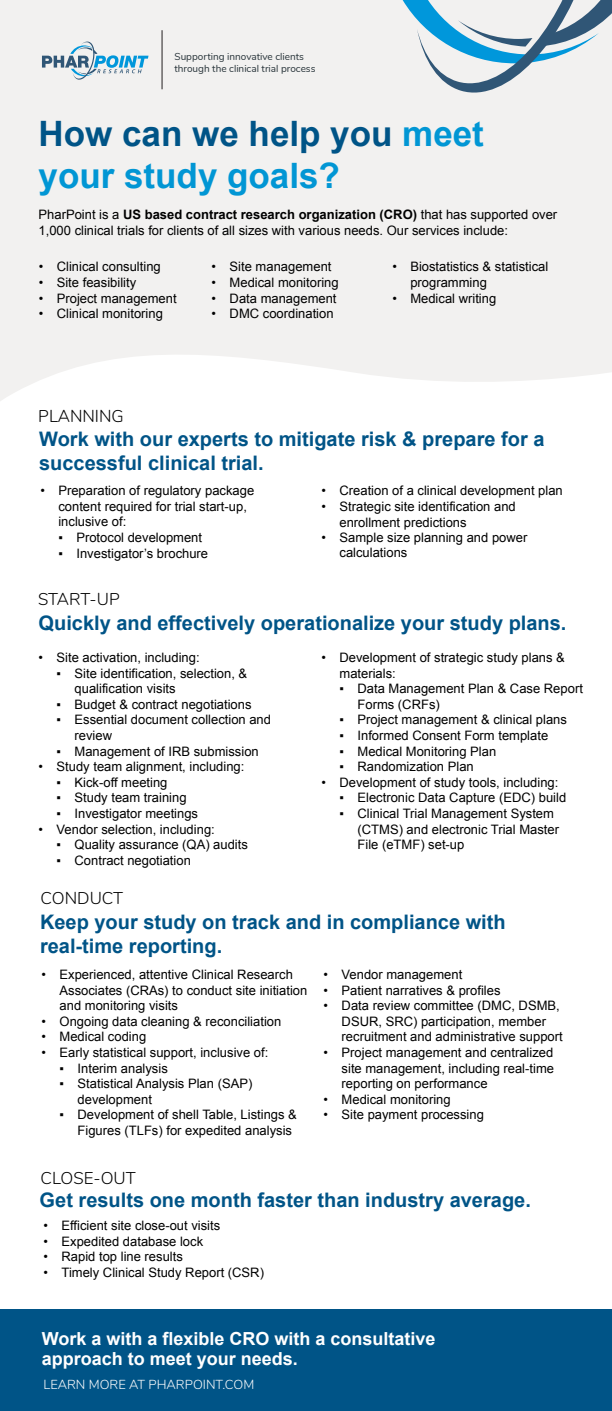
<style>
.page{position:relative;width:612px;height:1411px;background:#fff}
.page>*{position:absolute;margin:0;border:0;box-sizing:border-box;transform-origin:0 0}
.t1{font:700 35px/42px "Arial";color:#0196d4}
.t2{font:700 20px/24px "Arial";color:#005487}
.t3{font:700 18px/20px "Arial";color:#fff}
.t4{font:300 17px "Nunito";color:#000}
.t5{font:13px/15.6px "Arial";color:#000}
.t6{font:300 13px "Nunito";color:#fff}
.t7{font:10px/12px "Nunito";color:#263238}
.s1{color:#005487}
.s2{font-weight:700}
</style>
<div class="page">
<svg style="left:0;top:0;width:612px;height:401px;fill:#f2f1f0"></svg>
<svg style="left:42px;top:41px;width:107px;height:40px"></svg>
<hr style="left:162px;top:30px;width:1px;height:59px;background:#231f20">
<svg style="left:403px;top:0;width:209px;height:93px"></svg>
<div style="left:0;top:1309px;width:612px;height:102px;background:#005487"></div>
<p class="t7" style="left:175px;top:50px;width:143px">Supporting innovative clients through the clinical trial process</p>
<h1 class="t1" style="left:39px;top:114px;width:447px"><span class="s1">How can we help you</span> meet your study goals?</h1>
<p class="t5" style="left:39px;top:207px;width:520px">PharPoint is a <span class="s2">US based contract research organization (CRO)</span> that has supported over<br>1,000 clinical trials for clients of all sizes with various needs. Our services include:</p>
<p class="t5" style="left:39px;top:259px;width:124px">• Clinical consulting</p>
<p class="t5" style="left:39px;top:275px;width:99px">• Site feasibility</p>
<p class="t5" style="left:39px;top:290px;width:139px">• Project management</p>
<p class="t5" style="left:39px;top:306px;width:126px">• Clinical monitoring</p>
<p class="t5" style="left:212px;top:259px;width:121px">• Site management</p>
<p class="t5" style="left:212px;top:275px;width:129px">• Medical monitoring</p>
<p class="t5" style="left:212px;top:290px;width:126px">• Data management</p>
<p class="t5" style="left:212px;top:306px;width:124px">• DMC coordination</p>
<p class="t5" style="left:410px;top:259px;width:139px;text-indent:-18px">• Biostatistics &amp; statistical programming</p>
<p class="t5" style="left:392px;top:290px;width:105px">• Medical writing</p>
<h3 class="t4" style="left:38px;top:404px;width:87px">PLANNING</h3>
<h2 class="t2" style="left:39px;top:428px;width:507px">Work with our experts to mitigate risk &amp; prepare for a successful clinical trial.</h2>
<p class="t5" style="left:58px;top:483px;width:197px;text-indent:-18px">• Preparation of regulatory package content required for trial start-up, inclusive of:</p>
<p class="t5" style="left:58px;top:530px;width:145px">▪ Protocol development</p>
<p class="t5" style="left:58px;top:545px;width:151px">▪ Investigator’s brochure</p>
<h3 class="t4" style="left:38px;top:587px;width:83px">START-UP</h3>
<p class="t5" style="left:322px;top:483px;width:243px">• Creation of a clinical development plan</p>
<p class="t5" style="left:340px;top:499px;width:178px;text-indent:-18px">• Strategic site identification and enrollment predictions</p>
<p class="t5" style="left:340px;top:530px;width:189px;line-height:15px;text-indent:-18px">• Sample size planning and power calculations</p>
<h2 class="t2" style="left:39px;top:612px;width:529px">Quickly and effectively operationalize your study plans.</h2>
<p class="t5" style="left:39px;top:650px;width:163px">• Site activation, including:</p>
<p class="t5" style="left:75px;top:665px;width:174px;text-indent:-18px">▪ Site identification, selection, &amp; qualification visits</p>
<p class="t5" style="left:57px;top:696px;width:197px">▪ Budget &amp; contract negotiations</p>
<p class="t5" style="left:75px;top:712px;width:198px;text-indent:-18px">▪ Essential document collection and review</p>
<p class="t5" style="left:57px;top:743px;width:204px">▪ Management of IRB submission</p>
<p class="t5" style="left:39px;top:759px;width:207px">• Study team alignment, including:</p>
<p class="t5" style="left:57px;top:774px;width:112px">▪ Kick-off meeting</p>
<p class="t5" style="left:57px;top:790px;width:131px">▪ Study team training</p>
<p class="t5" style="left:57px;top:806px;width:143px">▪ Investigator meetings</p>
<p class="t5" style="left:39px;top:821px;width:178px">• Vendor selection, including:</p>
<p class="t5" style="left:57px;top:837px;width:193px">▪ Quality assurance (QA) audits</p>
<p class="t5" style="left:57px;top:852px;width:136px">▪ Contract negotiation</p>
<h3 class="t4" style="left:41px;top:885px;width:84px">CONDUCT</h3>
<p class="t5" style="left:340px;top:650px;width:227px;text-indent:-18px">• Development of strategic study plans &amp; materials:</p>
<p class="t5" style="left:358px;top:681px;width:227px;text-indent:-18px">▪ Data Management Plan &amp; Case Report<br>Forms (CRFs)</p>
<p class="t5" style="left:340px;top:712px;width:229px">▪ Project management &amp; clinical plans</p>
<p class="t5" style="left:340px;top:728px;width:210px">▪ Informed Consent Form template</p>
<p class="t5" style="left:340px;top:743px;width:158px">▪ Medical Monitoring Plan</p>
<p class="t5" style="left:340px;top:759px;width:136px">▪ Randomization Plan</p>
<p class="t5" style="left:322px;top:774px;width:238px">• Development of study tools, including:</p>
<p class="t5" style="left:340px;top:790px;width:228px">▪ Electronic Data Capture (EDC) build</p>
<p class="t5" style="left:358px;top:806px;width:203px;text-indent:-18px">▪ Clinical Trial Management System (CTMS) and electronic Trial Master<br>File (eTMF) set-up</p>
<h2 class="t2" style="left:40px;top:910px;width:467px">Keep your study on track and in compliance with real-time reporting.</h2>
<p class="t5" style="left:60px;top:966px;width:249px;text-indent:-18px">• Experienced, attentive Clinical Research<br>Associates (CRAs) to conduct site initiation and monitoring visits</p>
<p class="t5" style="left:42px;top:1013px;width:241px">• Ongoing data cleaning &amp; reconciliation</p>
<p class="t5" style="left:42px;top:1029px;width:106px">• Medical coding</p>
<p class="t5" style="left:42px;top:1044px;width:228px">• Early statistical support, inclusive of:</p>
<p class="t5" style="left:60px;top:1060px;width:110px">▪ Interim analysis</p>
<p class="t5" style="left:78px;top:1076px;width:176px;text-indent:-18px">▪ Statistical Analysis Plan (SAP) development</p>
<p class="t5" style="left:78px;top:1107px;width:221px;text-indent:-18px">▪ Development of shell Table, Listings &amp;<br>Figures (TLFs) for expedited analysis</p>
<h3 class="t4" style="left:41px;top:1165px;width:97px">CLOSE-OUT</h3>
<p class="t5" style="left:324px;top:966px;width:140px">• Vendor management</p>
<p class="t5" style="left:324px;top:982px;width:178px">• Patient narratives &amp; profiles</p>
<p class="t5" style="left:342px;top:998px;width:223px;text-indent:-18px">• Data review committee (DMC, DSMB,<br>DSUR, SRC) participation, member recruitment and administrative support</p>
<p class="t5" style="left:342px;top:1044px;width:214px;text-align:justify;text-indent:-18px">• Project management and centralized site management, including real-time reporting on performance</p>
<p class="t5" style="left:324px;top:1091px;width:129px">• Medical monitoring</p>
<p class="t5" style="left:324px;top:1107px;width:162px">• Site payment processing</p>
<h2 class="t2" style="left:40px;top:1189px;width:493px">Get results one month faster than industry average.</h2>
<p class="t5" style="left:44px;top:1218px;width:178px">• Efficient site close-out visits</p>
<p class="t5" style="left:44px;top:1233px;width:161px">• Expedited database lock</p>
<p class="t5" style="left:44px;top:1249px;width:141px">• Rapid top line results</p>
<p class="t5" style="left:44px;top:1265px;width:222px">• Timely Clinical Study Report (CSR)</p>
<h3 class="t3" style="left:42px;top:1329px;width:395px">Work a with a flexible CRO with a consultative approach to meet your needs.</h3>
<p class="t6" style="left:44px;top:1375px;width:212px">LEARN MORE AT PHARPOINT.COM</p>
</div>
